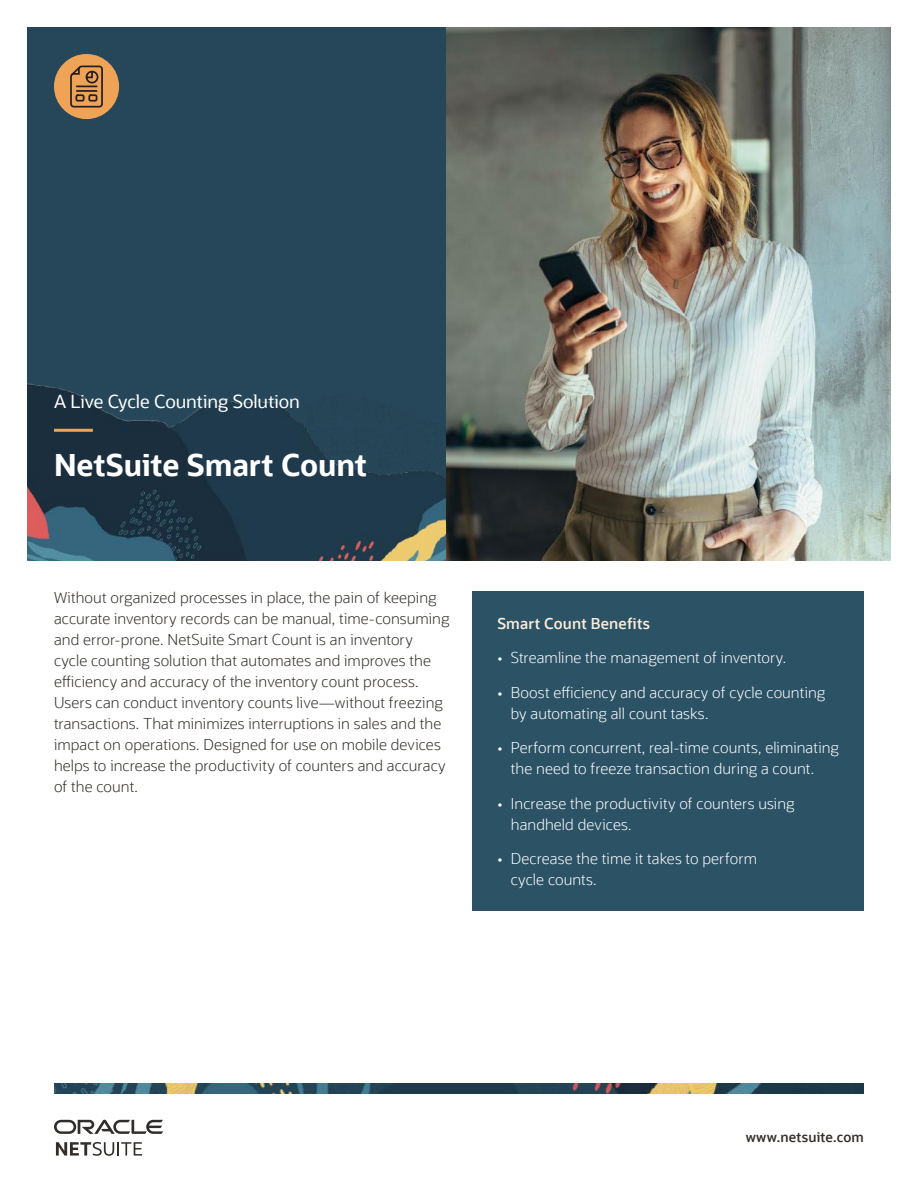
<style>
.page{position:relative;width:918px;height:1188px;background:#fff}
.page>*{position:absolute;margin:0;border:0;box-sizing:border-box;transform-origin:0 0}
.t1{font:700 30px "Oracle Sans";color:#fff}
.t2{font:18px "Oracle Sans";letter-spacing:-.005em;color:#fff}
.t3{font:300 15px/21px "Oracle Sans";letter-spacing:.005em;color:#312d2a}
.t4{font:300 15px/21px "Oracle Sans";letter-spacing:.005em;color:#fff}
.t5{font:600 15px "Oracle Sans";letter-spacing:.01em;color:#fcedd9}
.t6{font:600 13.5px "Oracle Sans";letter-spacing:.015em;color:#312d2a}
</style>
<div class="page">
<img style="left:54px;top:1084px;width:810px;height:10px">
<div style="left:472px;top:592px;width:392px;height:319px;background:#2c5266"></div>
<img style="left:446px;top:27px;width:445px;height:534px">
<div style="left:27px;top:27px;width:419px;height:534px;background:#264759"></div>
<img style="left:27px;top:383px;width:419px;height:178px">
<hr style="left:54px;top:429px;width:39px;height:3px;background:#eea357">
<div style="left:54px;top:54px;width:65px;height:65px;background:#eea357;border-radius:50%"></div>
<svg style="left:70px;top:65px;width:33px;height:43px"></svg>
<svg style="left:56px;top:1142px;width:86px;height:14px"></svg>
<svg style="left:54px;top:1120px;width:109px;height:14px"></svg>
<p class="t2" style="left:54px;top:390px;width:248px">A Live Cycle Counting Solution</p>
<h1 class="t1" style="left:54px;top:446px;width:315px">NetSuite Smart Count</h1>
<p class="t3" style="left:54px;top:587px;width:397px">Without organized processes in place, the pain of keeping accurate inventory records can be manual, time-consuming and error-prone. NetSuite Smart Count is an inventory cycle counting solution that automates and improves the efficiency and accuracy of the inventory count process.<br>Users can conduct inventory counts live—without freezing transactions. That minimizes interruptions in sales and the impact on operations. Designed for use on mobile devices helps to increase the productivity of counters and accuracy of the count.</p>
<p class="t5" style="left:497px;top:614px;width:154px">Smart Count Benefits</p>
<p class="t4" style="left:497px;top:647px;width:290px">• Streamline the management of inventory.</p>
<p class="t4" style="left:511px;top:682px;width:316px;text-indent:-14px">• Boost efficiency and accuracy of cycle counting by automating all count tasks.</p>
<p class="t4" style="left:511px;top:737px;width:330px;text-indent:-14px">• Perform concurrent, real-time counts, eliminating the need to freeze transaction during a count.</p>
<p class="t4" style="left:511px;top:793px;width:285px;text-indent:-14px">• Increase the productivity of counters using handheld devices.</p>
<p class="t4" style="left:511px;top:848px;width:248px;text-indent:-14px">• Decrease the time it takes to perform cycle counts.</p>
<p class="t6" style="left:746px;top:1129px;width:120px">www.netsuite.com</p>
</div>
